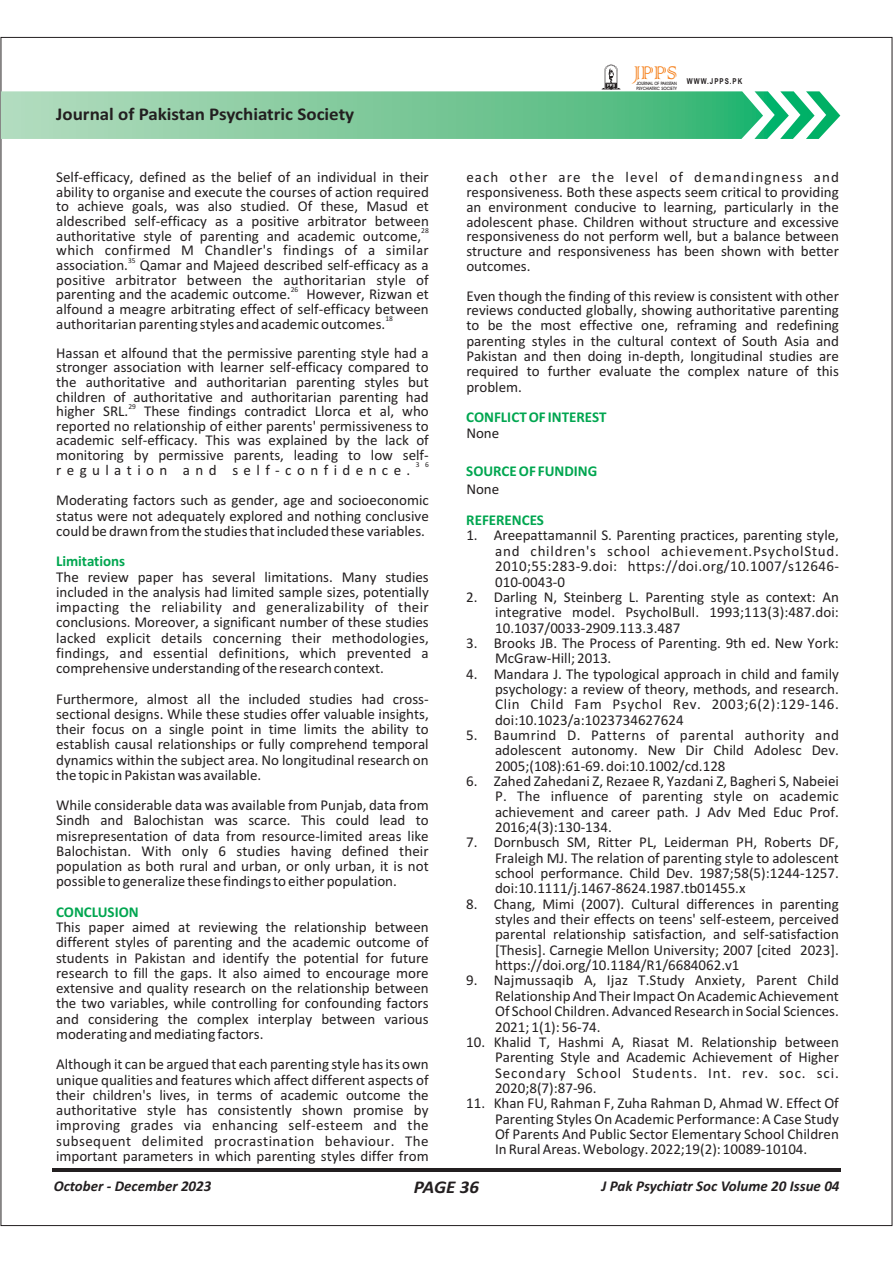
<style>
.page{position:relative;width:893px;height:1263px;background:#fff}
.page>*{position:absolute;margin:0;border:0;box-sizing:border-box;transform-origin:0 0}
.t1{font:24.45px "Colonna";color:#f5821f;scale:.94 1}
.t2{font:700 18px "Calibri";color:#231f20;scale:1.06 1}
.t3{font:italic 700 18px "Calibri";letter-spacing:-.01em;color:#231f20;scale:1.06 1}
.t4{font:15px/15.3px "Calibri";color:#231f20;text-align:justify}
.t5{font:700 15px "Calibri";color:#00a650}
.t6{font:italic 700 15px "Calibri";color:#231f20}
.t7{font:700 8.1px "Arial Narrow";letter-spacing:.125em;color:#231f20;scale:.95 1}
.t8{font:7.5px "Calibri";color:#231f20}
.t9{font:500 4.5px/4.7px "Avant Garde IT Cby BT";color:#231f20;scale:.91 1}
</style>
<div class="page">
<hr style="left:52px;top:1168px;width:789px;height:3px;background:#231f20">
<svg style="left:1px;top:64px;width:839px;height:75px"></svg>
<p class="t2" style="left:56px;top:106px;width:283px">Journal of Pakistan Psychiatric Society</p>
<p class="t4" style="left:56px;top:171px;width:374px;line-height:14.5px">Self-efficacy, defined as the belief of an individual in their ability to organise and execute the courses of action required to achieve goals, was also studied. Of these, Masud et aldescribed self-efficacy as a positive arbitrator between</p>
<p class="t8" style="left:421px;top:228px;width:9px">28</p>
<p class="t4" style="left:56px;top:230px;width:374px;line-height:14.5px">authoritative style of parenting and academic outcome, which confirmed M Chandler's findings of a similar</p>
<p class="t8" style="left:128px;top:257px;width:9px">35</p>
<p class="t4" style="left:56px;top:259px;width:374px;line-height:14.5px">association. Qamar and Majeed described self-efficacy as a positive arbitrator between the authoritarian style of</p>
<p class="t8" style="left:291px;top:286px;width:9px">26</p>
<p class="t4" style="left:56px;top:288px;width:374px;line-height:14.5px">parenting and the academic outcome. However, Rizwan et alfound a meagre arbitrating effect of self-efficacy between</p>
<p class="t8" style="left:385px;top:316px;width:9px">18</p>
<p class="t4" style="left:56px;top:310px;width:374px;line-height:29.1px">authoritarian parenting styles and academic outcomes.<br>Hassan et alfound that the permissive parenting style had a</p>
<p class="t4" style="left:56px;top:361px;width:374px;line-height:14.5px">stronger association with learner self-efficacy compared to the authoritative and authoritarian parenting styles but children of authoritative and authoritarian parenting had</p>
<p class="t8" style="left:128px;top:403px;width:9px">29</p>
<p class="t4" style="left:56px;top:405px;width:374px;line-height:14.5px">higher SRL. These findings contradict Llorca et al, who reported no relationship of either parents' permissiveness to academic self-efficacy. This was explained by the lack of monitoring by permissive parents, leading to low self-</p>
<p class="t8" style="left:416px;top:462px;width:15px">3 6</p>
<p class="t4" style="left:56px;top:456px;width:374px;line-height:30.5px">regulation and self-confidence.<br>Moderating factors such as gender, age and socioeconomic</p>
<p class="t4" style="left:56px;top:509px;width:374px">status were not adequately explored and nothing conclusive could be drawn from the studies that included these variables.</p>
<p class="t4" style="left:56px;top:570px;width:374px">The review paper has several limitations. Many studies included in the analysis had limited sample sizes, potentially impacting the reliability and generalizability of their conclusions. Moreover, a significant number of these studies lacked explicit details concerning their methodologies, findings, and essential definitions, which prevented a comprehensive understanding of the research context.</p>
<p class="t4" style="left:56px;top:692px;width:374px">Furthermore, almost all the included studies had cross&shy;sectional designs. While these studies offer valuable insights, their focus on a single point in time limits the ability to establish causal relationships or fully comprehend temporal dynamics within the subject area. No longitudinal research on the topic in Pakistan was available.</p>
<p class="t4" style="left:56px;top:799px;width:374px">While considerable data was available from Punjab, data from Sindh and Balochistan was scarce. This could lead to misrepresentation of data from resource-limited areas like Balochistan. With only 6 studies having defined their population as both rural and urban, or only urban, it is not possible to generalize these findings to either population.</p>
<p class="t4" style="left:56px;top:921px;width:374px">This paper aimed at reviewing the relationship between different styles of parenting and the academic outcome of students in Pakistan and identify the potential for future research to fill the gaps. It also aimed to encourage more extensive and quality research on the relationship between the two variables, while controlling for confounding factors and considering the complex interplay between various moderating and mediating factors.</p>
<p class="t4" style="left:56px;top:1058px;width:374px">Although it can be argued that each parenting style has its own unique qualities and features which affect different aspects of their children's lives, in terms of academic outcome the authoritative style has consistently shown promise by improving grades via enhancing self-esteem and the subsequent delimited procrastination behaviour. The important parameters in which parenting styles differ from</p>
<p class="t5" style="left:56px;top:555px;width:71px">Limitations</p>
<p class="t5" style="left:56px;top:906px;width:84px">CONCLUSION</p>
<h1 class="t1" style="left:634px;top:56px;width:48px">JPPS</h1>
<p class="t9" style="left:636px;top:82px;width:46px">JOURNAL OF PAKISTAN<br>PSYCHIATRIC SOCIETY</p>
<p class="t7" style="left:687px;top:78px;width:60px">WWW.JPPS.PK</p>
<p class="t4" style="left:466px;top:171px;width:374px;line-height:14.9px">each other are the level of demandingness and responsiveness. Both these aspects seem critical to providing an environment conducive to learning, particularly in the adolescent phase. Children without structure and excessive responsiveness do not perform well, but a balance between structure and responsiveness has been shown with better outcomes.</p>
<p class="t4" style="left:466px;top:289px;width:374px">Even though the finding of this review is consistent with other reviews conducted globally, showing authoritative parenting to be the most effective one, reframing and redefining parenting styles in the cultural context of South Asia and Pakistan and then doing in-depth, longitudinal studies are required to further evaluate the complex nature of this problem.</p>
<p class="t4" style="left:466px;top:426px;width:34px">None</p>
<p class="t5" style="left:466px;top:411px;width:142px">CONFLICT OF INTEREST</p>
<p class="t5" style="left:466px;top:464px;width:133px">SOURCE OF FUNDING</p>
<p class="t5" style="left:466px;top:514px;width:79px">REFERENCES</p>
<p class="t4" style="left:466px;top:483px;width:34px">None</p>
<p class="t4" style="left:495px;top:529px;width:345px;text-indent:-29px">1. Areepattamannil S. Parenting practices, parenting style, and children's school achievement.PsycholStud.<br>2010;55:283-9.doi: https://doi.org/10.1007/s12646- 010-0043-0</p>
<p class="t4" style="left:495px;top:590px;width:345px;text-indent:-29px">2. Darling N, Steinberg L. Parenting style as context: An integrative model. PsycholBull. 1993;113(3):487.doi:<br>10.1037/0033-2909.113.3.487</p>
<p class="t4" style="left:495px;top:636px;width:345px;text-indent:-29px">3. Brooks JB. The Process of Parenting. 9th ed. New York:<br>McGraw-Hill; 2013.</p>
<p class="t4" style="left:495px;top:667px;width:345px;text-indent:-29px">4. Mandara J. The typological approach in child and family psychology: a review of theory, methods, and research.<br>Clin Child Fam Psychol Rev. 2003;6(2):129-146. doi:10.1023/a:1023734627624</p>
<p class="t4" style="left:495px;top:728px;width:345px;text-indent:-29px">5. Baumrind D. Patterns of parental authority and adolescent autonomy. New Dir Child Adolesc Dev.<br>2005;(108):61-69. doi:10.1002/cd.128</p>
<p class="t4" style="left:495px;top:774px;width:345px;text-indent:-29px">6. Zahed Zahedani Z, Rezaee R, Yazdani Z, Bagheri S, Nabeiei P. The influence of parenting style on academic achievement and career path. J Adv Med Educ Prof.<br>2016;4(3):130-134.</p>
<p class="t4" style="left:495px;top:836px;width:345px;text-indent:-29px">7. Dornbusch SM, Ritter PL, Leiderman PH, Roberts DF, Fraleigh MJ. The relation of parenting style to adolescent school performance. Child Dev. 1987;58(5):1244-1257. doi:10.1111/j.1467-8624.1987.tb01455.x</p>
<p class="t4" style="left:495px;top:897px;width:345px;text-indent:-29px">8. Chang, Mimi (2007). Cultural differences in parenting styles and their effects on teens' self-esteem, perceived parental relationship satisfaction, and self-satisfaction [Thesis]. Carnegie Mellon University; 2007 [cited 2023]. https://doi.org/10.1184/R1/6684062.v1</p>
<p class="t4" style="left:495px;top:974px;width:345px;text-indent:-29px">9. Najmussaqib A, Ijaz T.Study Anxiety, Parent Child Relationship And Their Impact On Academic Achievement Of School Children. Advanced Research in Social Sciences.<br>2021; 1(1): 56-74.</p>
<p class="t4" style="left:495px;top:1035px;width:345px;text-indent:-29px">10. Khalid T, Hashmi A, Riasat M. Relationship between Parenting Style and Academic Achievement of Higher Secondary School Students. Int. rev. soc. sci.<br>2020;8(7):87-96.</p>
<p class="t4" style="left:495px;top:1097px;width:345px;text-indent:-29px">11. Khan FU, Rahman F, Zuha Rahman D, Ahmad W. Effect Of Parenting Styles On Academic Performance: A Case Study Of Parents And Public Sector Elementary School Children In Rural Areas. Webology. 2022;19(2): 10089-10104.</p>
<p class="t3" style="left:414px;top:1179px;width:63px">PAGE 36</p>
<p class="t6" style="left:54px;top:1180px;width:159px">October - December 2023</p>
<p class="t6" style="left:601px;top:1180px;width:240px">J Pak Psychiatr Soc Volume 20 Issue 04</p>
</div>
